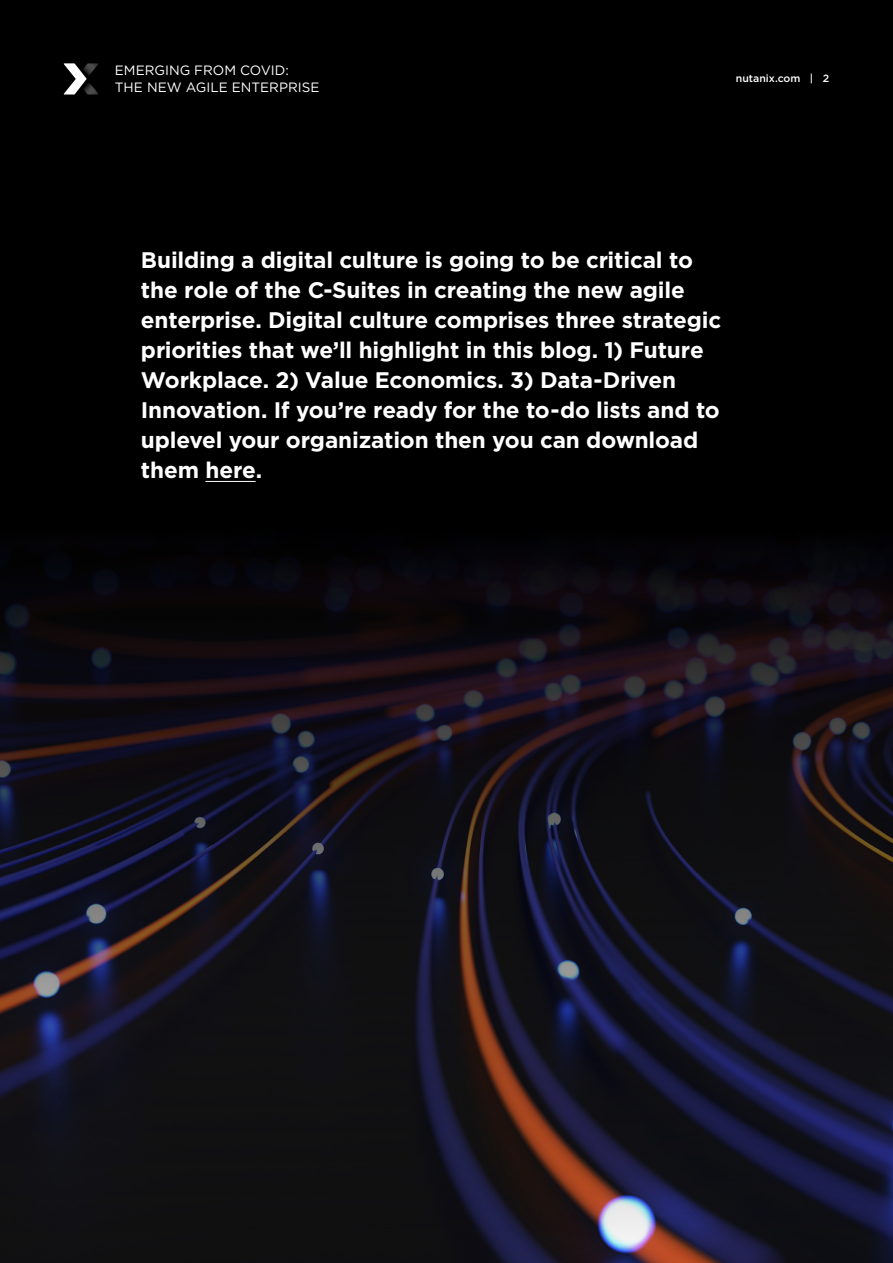
<style>
.page{position:relative;width:893px;height:1263px;background:#000}
.page>*{position:absolute;margin:0;border:0;box-sizing:border-box;transform-origin:0 0}
.t1{font:700 22.5px/30px "Gotham HTF";letter-spacing:-.01em;color:#fff}
.t2{font:13.5px/16.5px "Gotham HTF";color:#fff}
.t3{font:500 10.5px "Gotham HTF";color:#fff}
</style>
<div class="page">
<hr style="left:205px;top:481px;width:51px;height:1px;background:#fff">
<img style="left:0;top:554px;width:893px;height:709px">
<svg style="left:64px;top:63px;width:34px;height:32px"></svg>
<p class="t2" style="left:115px;top:62px;width:206px">EMERGING FROM COVID:<br>THE NEW AGILE ENTERPRISE</p>
<p class="t3" style="left:736px;top:73px;width:95px">nutanix.com | 2</p>
<p class="t1" style="left:141px;top:245px;width:582px">Building a digital culture is going to be critical to the role of the C-Suites in creating the new agile enterprise. Digital culture comprises three strategic priorities that we’ll highlight in this blog. 1) Future Workplace. 2) Value Economics. 3) Data-Driven Innovation. If you’re ready for the to-do lists and to uplevel your organization then you can download them here.</p>
</div>
